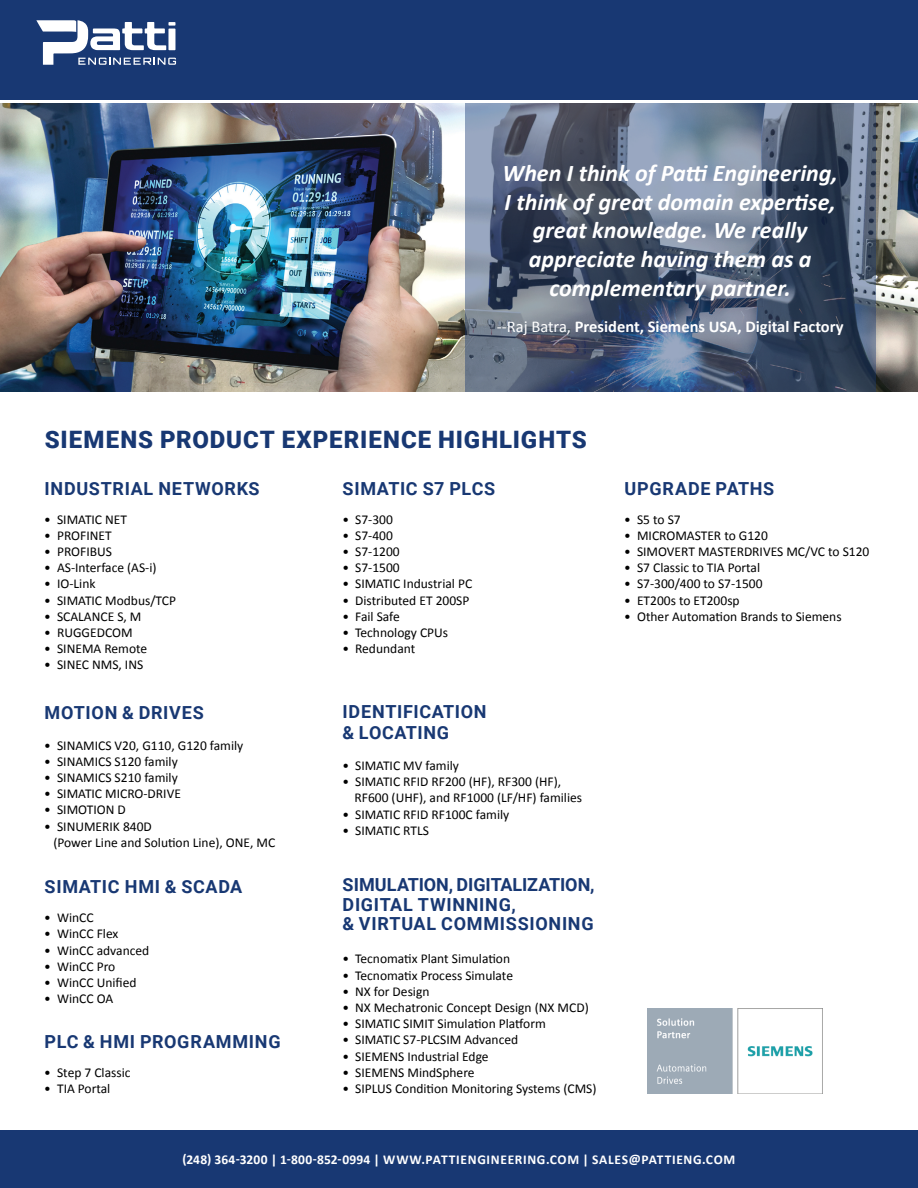
<style>
.page{position:relative;width:918px;height:1188px;background:#fff}
.page>*{position:absolute;margin:0;border:0;box-sizing:border-box;transform-origin:0 0}
.t1{font:italic 700 24px/28.8px "Calibri";color:#fff;text-align:center}
.t2{font:900 24px "Roboto";letter-spacing:.04em;color:#183873}
.t3{font:700 18px/19.5px "Roboto";letter-spacing:.04em;color:#183873}
.t4{font:700 16.5px "Calibri";color:#fff}
.t5{font:13.5px/16.2px "Calibri";color:#000}
.t6{font:700 13.5px "Calibri";letter-spacing:.045em;color:#fff}
.s1{font-weight:400}
</style>
<div class="page">
<div style="left:0;top:0;width:918px;height:100px;background:#183873"></div>
<img style="left:0;top:103px;width:918px;height:289px">
<div style="left:0;top:1130px;width:918px;height:58px;background:#183873"></div>
<svg style="left:465px;top:103px;width:410px;height:289px;background:#546279"></svg>
<svg style="left:36px;top:20px;width:140px;height:45px"></svg>
<img style="left:648px;top:1009px;width:174px;height:85px">
<h1 class="t1" style="left:503px;top:158px;width:337px">When I think of Patti Engineering,<br>I think of great domain expertise, great knowledge. We really appreciate having them as a complementary partner.</h1>
<p class="t4" style="left:497px;top:315px;width:348px"><span class="s1">--Raj Batra,</span> President, Siemens USA, Digital Factory</p>
<h1 class="t2" style="left:45px;top:422px;width:544px">SIEMENS PRODUCT EXPERIENCE HIGHLIGHTS</h1>
<h2 class="t3" style="left:45px;top:478px;width:217px">INDUSTRIAL NETWORKS</h2>
<p class="t5" style="left:44px;top:511px;width:84px">• SIMATIC NET</p>
<p class="t5" style="left:44px;top:527px;width:69px">• PROFINET</p>
<p class="t5" style="left:44px;top:543px;width:69px">• PROFIBUS</p>
<p class="t5" style="left:44px;top:559px;width:114px">• AS-Interface (AS-i)</p>
<p class="t5" style="left:44px;top:576px;width:53px">• IO-Link</p>
<p class="t5" style="left:44px;top:592px;width:133px">• SIMATIC Modbus/TCP</p>
<p class="t5" style="left:44px;top:608px;width:99px">• SCALANCE S, M</p>
<p class="t5" style="left:44px;top:624px;width:90px">• RUGGEDCOM</p>
<p class="t5" style="left:44px;top:640px;width:104px">• SINEMA Remote</p>
<p class="t5" style="left:44px;top:657px;width:101px">• SINEC NMS, INS</p>
<h2 class="t3" style="left:45px;top:702px;width:161px">MOTION &amp; DRIVES</h2>
<p class="t5" style="left:44px;top:737px;width:201px">• SINAMICS V20, G110, G120 family</p>
<p class="t5" style="left:44px;top:753px;width:135px">• SINAMICS S120 family</p>
<p class="t5" style="left:44px;top:769px;width:135px">• SINAMICS S210 family</p>
<p class="t5" style="left:44px;top:785px;width:138px">• SIMATIC MICRO-DRIVE</p>
<p class="t5" style="left:44px;top:801px;width:83px">• SIMOTION D</p>
<p class="t5" style="left:53px;top:818px;width:223px;text-indent:-9px">• SINUMERIK 840D<br>(Power Line and Solution Line), ONE, MC</p>
<h2 class="t3" style="left:45px;top:876px;width:199px">SIMATIC HMI &amp; SCADA</h2>
<p class="t5" style="left:44px;top:909px;width:51px">• WinCC</p>
<p class="t5" style="left:44px;top:925px;width:76px">• WinCC Flex</p>
<p class="t5" style="left:44px;top:942px;width:107px">• WinCC advanced</p>
<p class="t5" style="left:44px;top:958px;width:73px">• WinCC Pro</p>
<p class="t5" style="left:44px;top:974px;width:94px">• WinCC Unified</p>
<p class="t5" style="left:44px;top:990px;width:71px">• WinCC OA</p>
<h2 class="t3" style="left:45px;top:1031px;width:238px">PLC &amp; HMI PROGRAMMING</h2>
<p class="t5" style="left:44px;top:1064px;width:88px">• Step 7 Classic</p>
<p class="t5" style="left:44px;top:1080px;width:68px">• TIA Portal</p>
<h2 class="t3" style="left:343px;top:478px;width:154px">SIMATIC S7 PLCS</h2>
<p class="t5" style="left:342px;top:511px;width:52px">• S7-300</p>
<p class="t5" style="left:342px;top:527px;width:52px">• S7-400</p>
<p class="t5" style="left:342px;top:543px;width:59px">• S7-1200</p>
<p class="t5" style="left:342px;top:559px;width:59px">• S7-1500</p>
<p class="t5" style="left:342px;top:576px;width:131px">• SIMATIC Industrial PC</p>
<p class="t5" style="left:342px;top:592px;width:129px">• Distributed ET 200SP</p>
<p class="t5" style="left:342px;top:608px;width:59px">• Fail Safe</p>
<p class="t5" style="left:342px;top:624px;width:107px">• Technology CPUs</p>
<p class="t5" style="left:342px;top:640px;width:74px">• Redundant</p>
<h2 class="t3" style="left:342px;top:700px;width:146px;line-height:21.6px">IDENTIFICATION &amp; LOCATING</h2>
<p class="t5" style="left:342px;top:757px;width:118px">• SIMATIC MV family</p>
<p class="t5" style="left:355px;top:773px;width:229px;text-indent:-12px">• SIMATIC RFID RF200 (HF), RF300 (HF),<br>RF600 (UHF), and RF1000 (LF/HF) families</p>
<p class="t5" style="left:342px;top:806px;width:168px">• SIMATIC RFID RF100C family</p>
<p class="t5" style="left:342px;top:822px;width:88px">• SIMATIC RTLS</p>
<h2 class="t3" style="left:342px;top:875px;width:254px">SIMULATION, DIGITALIZATION,<br>DIGITAL TWINNING,<br>&amp; VIRTUAL COMMISSIONING</h2>
<p class="t5" style="left:342px;top:950px;width:169px">• Tecnomatix Plant Simulation</p>
<p class="t5" style="left:342px;top:967px;width:172px">• Tecnomatix Process Simulate</p>
<p class="t5" style="left:342px;top:983px;width:89px">• NX for Design</p>
<p class="t5" style="left:342px;top:999px;width:248px">• NX Mechatronic Concept Design (NX MCD)</p>
<p class="t5" style="left:342px;top:1015px;width:205px">• SIMATIC SIMIT Simulation Platform</p>
<p class="t5" style="left:342px;top:1031px;width:177px">• SIMATIC S7-PLCSIM Advanced</p>
<p class="t5" style="left:342px;top:1048px;width:148px">• SIEMENS Industrial Edge</p>
<p class="t5" style="left:342px;top:1064px;width:134px">• SIEMENS MindSphere</p>
<p class="t5" style="left:342px;top:1080px;width:256px">• SIPLUS Condition Monitoring Systems (CMS)</p>
<h2 class="t3" style="left:625px;top:478px;width:151px">UPGRADE PATHS</h2>
<p class="t5" style="left:624px;top:511px;width:58px">• S5 to S7</p>
<p class="t5" style="left:624px;top:527px;width:145px">• MICROMASTER to G120</p>
<p class="t5" style="left:624px;top:543px;width:247px">• SIMOVERT MASTERDRIVES MC/VC to S120</p>
<p class="t5" style="left:624px;top:559px;width:137px">• S7 Classic to TIA Portal</p>
<p class="t5" style="left:624px;top:576px;width:140px">• S7-300/400 to S7-1500</p>
<p class="t5" style="left:624px;top:592px;width:117px">• ET200s to ET200sp</p>
<p class="t5" style="left:624px;top:608px;width:219px">• Other Automation Brands to Siemens</p>
<p class="t6" style="left:182px;top:1150px;width:554px">(248) 364-3200 | 1-800-852-0994 | WWW.PATTIENGINEERING.COM | SALES@PATTIENG.COM</p>
</div>
